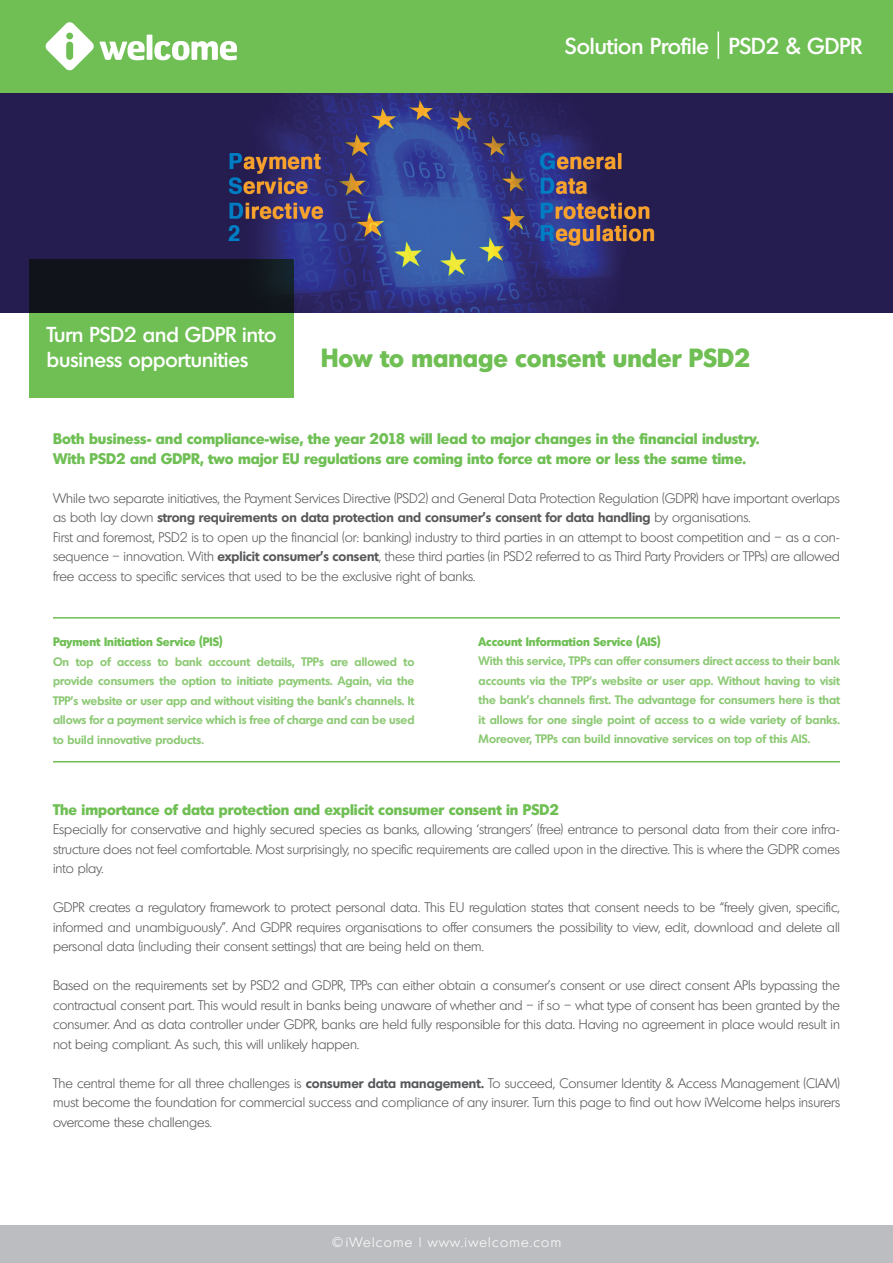
<style>
.page{position:relative;width:893px;height:1263px;background:#fff}
.page>*{position:absolute;margin:0;border:0;box-sizing:border-box;transform-origin:0 0}
.Titel{font:700 25.5px "Montreal";color:#6fbf54}
.Company_Profile{font:500 22.5px "Montreal";color:#fff}
.Company_Profile-2{font:500 21px/25.2px "Montreal";color:#fff}
.Broodtekst{font:700 15px "Montreal";color:#6fbf54}
.Broodtekst-2{font:300 13.5px/19.5px "Montreal";color:#57585a;text-align:justify}
.t1{font:300 13.5px "Montreal";letter-spacing:.1em;color:#fff}
.Opsomming_voor_drieh{font:600 12px/19.5px "Montreal";color:#8cc974;text-align:justify}
.Broodtekst-3{font:700 12px "Montreal";color:#6fbf54}
.s1{font-weight:600}
</style>
<div class="page">
<div style="left:0;top:1225px;width:893px;height:38px;background:#bcbdc0"></div>
<img style="left:0;top:93px;width:893px;height:220px">
<div style="left:0;top:0;width:893px;height:93px;background:#6fbf54"></div>
<svg style="left:29px;top:259px;width:264px;height:139px;background:#4a7c3d"></svg>
<div style="left:147px;top:35px;width:5px;height:25px;background:#fff"></div>
<svg style="left:154px;top:41px;width:83px;height:19px"></svg>
<svg style="left:46px;top:22px;width:99px;height:48px"></svg>
<svg style="left:718px;top:31px;width:1px;height:28px"></svg>
<hr style="left:53px;top:617px;width:787px;height:2px;background:#6fbf54">
<hr style="left:53px;top:761px;width:787px;height:1px;background:#6fbf54">
<p class="Company_Profile" style="left:565px;top:32px;width:299px">Solution Profile PSD2 &amp; GDPR</p>
<p class="Company_Profile-2" style="left:47px;top:321px;width:231px">Turn PSD2 and GDPR into business opportunities</p>
<p class="Titel" style="left:321px;top:341px;width:431px">How to manage consent under PSD2</p>
<p class="Broodtekst" style="left:53px;top:429px;width:708px">Both business- and compliance-wise, the year 2018 will lead to major changes in the financial industry.</p>
<p class="Broodtekst" style="left:53px;top:448px;width:695px">With PSD2 and GDPR, two major EU regulations are coming into force at more or less the same time.</p>
<p class="Broodtekst-2" style="left:53px;top:488px;width:788px">While two separate initiatives, the Payment Services Directive (PSD2) and General Data Protection Regulation (GDPR) have important overlaps as both lay down <span class="s1">strong requirements on data protection and consumer’s consent for data handling</span> by organisations.</p>
<p class="Broodtekst-2" style="left:53px;top:527px;width:788px">First and foremost, PSD2 is to open up the financial (or: banking) industry to third parties in an attempt to boost competition and – as a con&shy;sequence – innovation. With <span class="s1">explicit consumer’s consent</span>, these third parties (in PSD2 referred to as Third Party Providers or TPPs) are allowed free access to specific services that used to be the exclusive right of banks.</p>
<p class="Broodtekst-3" style="left:53px;top:634px;width:171px">Payment Initiation Service (PIS)</p>
<p class="Opsomming_voor_drieh" style="left:53px;top:651px;width:363px">On top of access to bank account details, TPPs are allowed to provide consumers the option to initiate payments. Again, via the TPP’s website or user app and without visiting the bank’s channels. It allows for a payment service which is free of charge and can be used to build innovative products.</p>
<p class="Broodtekst-3" style="left:479px;top:633px;width:184px">Account Information Service (AIS)</p>
<p class="Opsomming_voor_drieh" style="left:479px;top:651px;width:363px">With this service, TPPs can offer consumers direct access to their bank accounts via the TPP’s website or user app. Without having to visit the bank’s channels first. The advantage for consumers here is that it allows for one single point of access to a wide variety of banks.<br>Moreover, TPPs can build innovative services on top of this AIS.</p>
<p class="Broodtekst" style="left:53px;top:799px;width:508px">The importance of data protection and explicit consumer consent in PSD2</p>
<p class="Broodtekst-2" style="left:53px;top:819px;width:788px">Especially for conservative and highly secured species as banks, allowing ‘strangers’ (free) entrance to personal data from their core infra&shy;structure does not feel comfortable. Most surprisingly, no specific requirements are called upon in the directive. This is where the GDPR comes into play.</p>
<p class="Broodtekst-2" style="left:53px;top:897px;width:788px">GDPR creates a regulatory framework to protect personal data. This EU regulation states that consent needs to be “freely given, specific, informed and unambiguously”. And GDPR requires organisations to offer consumers the possibility to view, edit, download and delete all personal data (including their consent settings) that are being held on them.</p>
<p class="Broodtekst-2" style="left:53px;top:975px;width:789px">Based on the requirements set by PSD2 and GDPR, TPPs can either obtain a consumer’s consent or use direct consent APIs bypassing the contractual consent part. This would result in banks being unaware of whether and – if so – what type of consent has been granted by the consumer. And as data controller under GDPR, banks are held fully responsible for this data. Having no agreement in place would result in not being compliant. As such, this will unlikely happen.</p>
<p class="Broodtekst-2" style="left:53px;top:1073px;width:789px">The central theme for all three challenges is <span class="s1">consumer data management.</span> To succeed, Consumer Identity &amp; Access Management (CIAM) must become the foundation for commercial success and compliance of any insurer. Turn this page to find out how iWelcome helps insurers overcome these challenges.</p>
<p class="t1" style="left:332px;top:1234px;width:231px">©iWelcome | www.iwelcome.com</p>
</div>
